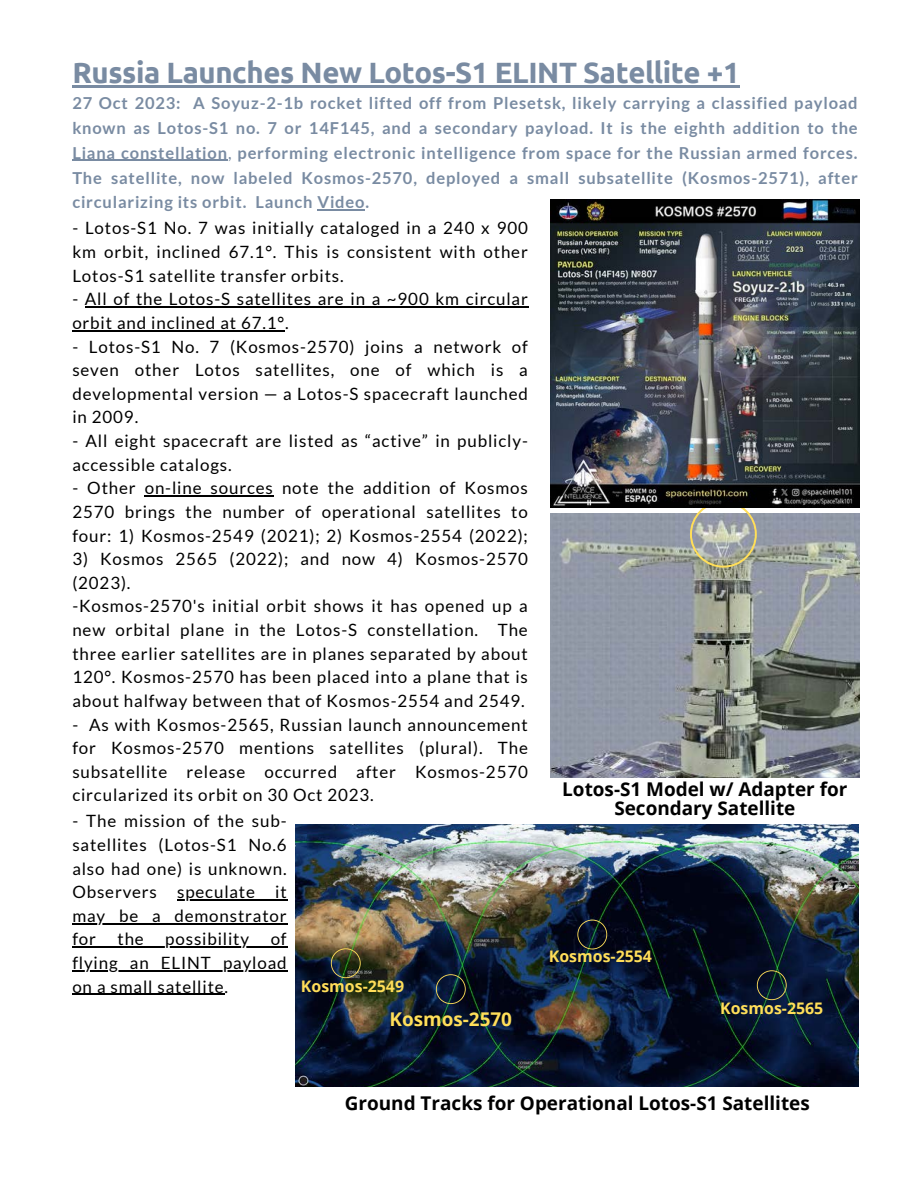
<style>
.page{position:relative;width:918px;height:1188px;background:#fff}
.page>*{position:absolute;margin:0;border:0;box-sizing:border-box;transform-origin:0 0}
.t1{font:700 29.4px "Ubuntu";letter-spacing:-.015em;color:#798ba2}
.t2{font:700 18.9px/19.2px "Open Sans";color:#000;text-align:center}
.t3{font:700 18.9px "Open Sans";color:#ffde59}
.t4{font:16.95px/23.7px "Lato";letter-spacing:.05em;color:#000;text-align:justify}
.t5{font:700 16.5px/24.8px "Lato";letter-spacing:.05em;color:#798ba2;text-align:justify}
.t6{font:700 15.9px "Open Sans";color:#ffde59}
.s1{font-weight:400}
</style>
<div class="page">
<img style="left:551px;top:513px;width:308px;height:265px">
<svg style="left:690px;top:507px;width:66px;height:60px;background:#afb0a4"></svg>
<img style="left:551px;top:199px;width:308px;height:308px">
<img style="left:296px;top:824px;width:563px;height:262px">
<hr style="left:72px;top:85px;width:628px;height:2px;background:#798ba2">
<hr style="left:700px;top:85px;width:39px;height:2px;background:#798ba2">
<hr style="left:72px;top:160px;width:156px;height:1px;background:#798ba2">
<hr style="left:317px;top:209px;width:48px;height:2px;background:#798ba2">
<hr style="left:85px;top:306px;width:444px;height:2px;background:#000">
<hr style="left:72px;top:330px;width:213px;height:1px;background:#000">
<hr style="left:145px;top:495px;width:129px;height:2px;background:#000">
<hr style="left:177px;top:899px;width:111px;height:1px;background:#000">
<hr style="left:72px;top:923px;width:216px;height:1px;background:#000">
<hr style="left:72px;top:947px;width:216px;height:1px;background:#000">
<hr style="left:72px;top:970px;width:216px;height:1px;background:#000">
<hr style="left:72px;top:994px;width:153px;height:1px;background:#000">
<svg style="left:331px;top:948px;width:30px;height:30px"></svg>
<svg style="left:436px;top:974px;width:30px;height:30px"></svg>
<svg style="left:577px;top:920px;width:30px;height:29px"></svg>
<svg style="left:757px;top:970px;width:30px;height:30px"></svg>
<p class="t1" style="left:72px;top:55px;width:669px">Russia Launches New Lotos-S1 ELINT Satellite +1</p>
<p class="t5" style="left:72px;top:91px;width:787px">27 Oct 2023: A Soyuz-2-1b rocket lifted off from Plesetsk, likely carrying a classified payload known as Lotos-S1 no. 7 or 14F145, and a secondary payload. It is the eighth addition to the Liana constellation<span class="s1">,</span> performing electronic intelligence from space for the Russian armed forces.<br>The satellite, now labeled Kosmos-2570, deployed a small subsatellite (Kosmos-2571), after circularizing its orbit. Launch Video.</p>
<p class="t4" style="left:72px;top:216px;width:457px">- Lotos-S1 No. 7 was initially cataloged in a 240 x 900 km orbit, inclined 67.1°. This is consistent with other Lotos-S1 satellite transfer orbits.</p>
<p class="t4" style="left:72px;top:287px;width:457px">- All of the Lotos-S satellites are in a ~900 km circular orbit and inclined at 67.1°.</p>
<p class="t4" style="left:72px;top:334px;width:457px">- Lotos-S1 No. 7 (Kosmos-2570) joins a network of seven other Lotos satellites, one of which is a developmental version — a Lotos-S spacecraft launched in 2009.</p>
<p class="t4" style="left:72px;top:429px;width:457px">- All eight spacecraft are listed as “active” in publicly&shy;accessible catalogs.</p>
<p class="t4" style="left:72px;top:476px;width:457px">- Other on-line sources note the addition of Kosmos 2570 brings the number of operational satellites to four: 1) Kosmos-2549 (2021); 2) Kosmos-2554 (2022);</p>
<p class="t4" style="left:72px;top:547px;width:457px">3) Kosmos 2565 (2022); and now 4) Kosmos-2570 (2023).</p>
<p class="t4" style="left:72px;top:594px;width:457px">-Kosmos-2570's initial orbit shows it has opened up a new orbital plane in the Lotos-S constellation. The three earlier satellites are in planes separated by about 120°. Kosmos-2570 has been placed into a plane that is about halfway between that of Kosmos-2554 and 2549.</p>
<p class="t4" style="left:72px;top:712px;width:457px">- As with Kosmos-2565, Russian launch announcement for Kosmos-2570 mentions satellites (plural). The subsatellite release occurred after Kosmos-2570 circularized its orbit on 30 Oct 2023.</p>
<p class="t2" style="left:562px;top:779px;width:287px">Lotos-S1 Model w/ Adapter for<br>Secondary Satellite</p>
<p class="t4" style="left:72px;top:809px;width:216px">- The mission of the sub&shy;satellites (Lotos-S1 No.6 also had one) is unknown.<br>Observers speculate it may be a demonstrator for</p>
<p class="t4" style="left:118px;top:927px;width:28px">the</p>
<p class="t4" style="left:165px;top:927px;width:85px">possibility</p>
<p class="t4" style="left:72px;top:927px;width:216px;text-indent:198px">of flying an ELINT payload on a small satellite.</p>
<p class="t6" style="left:549px;top:945px;width:105px">Kosmos-2554</p>
<p class="t6" style="left:301px;top:975px;width:105px">Kosmos-2549</p>
<p class="t3" style="left:389px;top:1005px;width:124px">Kosmos-2570</p>
<p class="t6" style="left:720px;top:997px;width:105px">Kosmos-2565</p>
<p class="t2" style="left:345px;top:1093px;width:467px">Ground Tracks for Operational Lotos-S1 Satellites</p>
</div>
